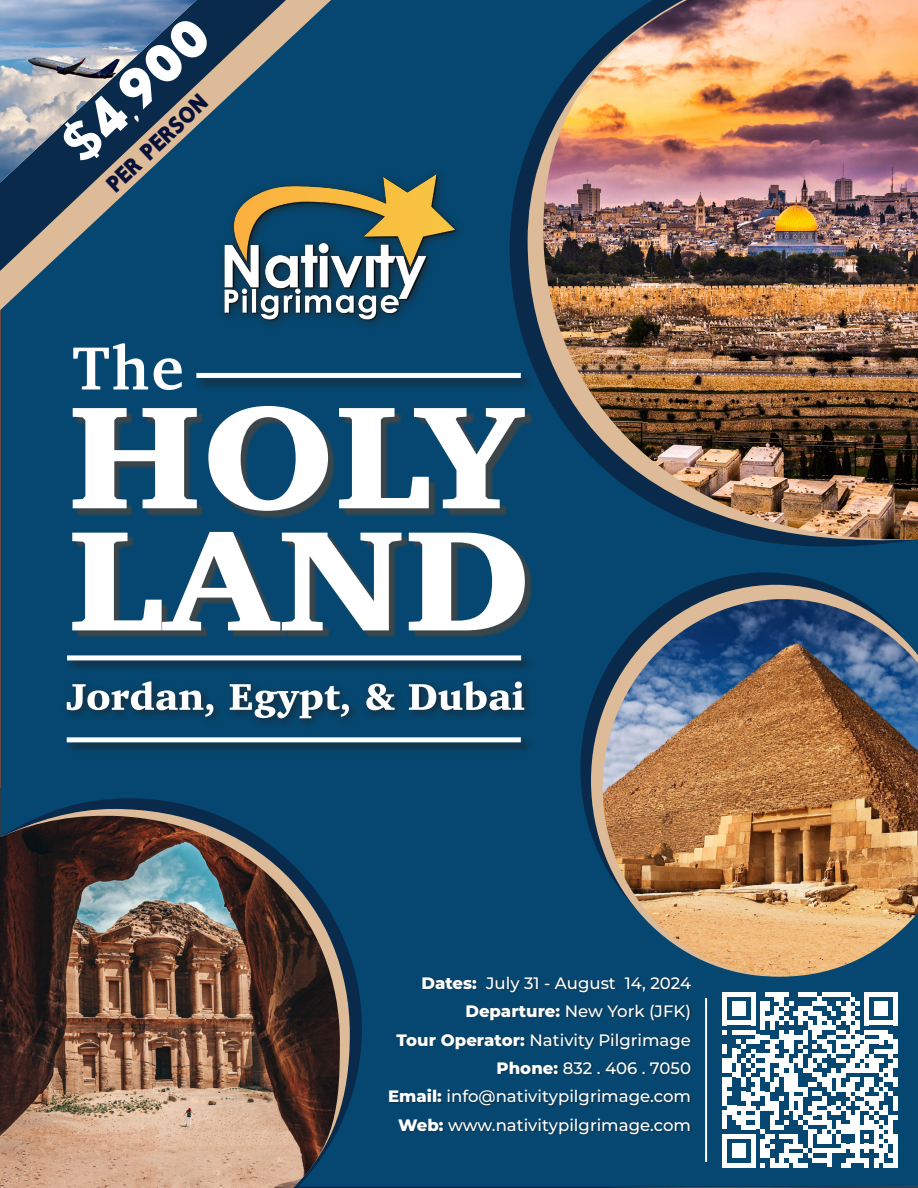
<style>
.page{position:relative;width:918px;height:1188px;background:#fff}
.page>*{position:absolute;margin:0;border:0;box-sizing:border-box;transform-origin:0 0}
.TRAVELLER{font:55.5px "Dustin Regular Filled";color:#fff}
.TRAVELLER-2{font:23.7px "Dustin Regular Filled";color:#081239}
.TITTLE{font:500 16.5px "Montserrat";color:#fff}
.s1{font-weight:800}
</style>
<div class="page">
<img style="left:1px;top:0;width:917px;height:1187px">
<svg style="left:0;top:0;width:331px;height:310px;background:#1f5574"></svg>
<svg style="left:0;top:0;width:286px;height:271px;background:#385a70"></svg>
<img style="left:0;top:0;width:197px;height:183px">
<svg style="left:580px;top:573px;width:338px;height:391px;background:#063f66"></svg>
<svg style="left:591px;top:585px;width:327px;height:392px;background:#3e5f73"></svg>
<img style="left:603px;top:599px;width:315px;height:378px">
<hr style="left:705px;top:998px;width:2px;height:164px;background:#fff">
<div style="left:390px;top:977px;width:303px;height:158px;background:#231f20;opacity:.5"></div>
<div style="left:65px;top:654px;width:468px;height:19px;background:#231f20;opacity:.75"></div>
<div style="left:67px;top:655px;width:454px;height:5px;background:#fff"></div>
<div style="left:194px;top:371px;width:339px;height:19px;background:#231f20;opacity:.75"></div>
<div style="left:196px;top:373px;width:325px;height:5px;background:#fff"></div>
<div style="left:65px;top:735px;width:468px;height:20px;background:#231f20;opacity:.75"></div>
<div style="left:67px;top:737px;width:454px;height:5px;background:#fff"></div>
<div style="left:76px;top:409px;width:457px;height:110px;background:#464644;opacity:.85"></div>
<svg style="left:73px;top:406px;width:452px;height:105px"></svg>
<div style="left:75px;top:535px;width:458px;height:103px;background:#464644;opacity:.85"></div>
<svg style="left:72px;top:532px;width:453px;height:98px"></svg>
<svg style="left:73px;top:343px;width:109px;height:47px"></svg>
<div style="left:61px;top:677px;width:474px;height:52px;background:#054770"></div>
<svg style="left:67px;top:681px;width:457px;height:37px"></svg>
<svg style="left:722px;top:992px;width:176px;height:175px"></svg>
<div style="left:893px;top:1134px;width:5px;height:33px;background:#fff"></div>
<img style="left:202px;top:158px;width:279px;height:175px">
<p class="TRAVELLER" style="left:53px;top:133px;width:181px;rotate:-44deg">$4,900</p>
<p class="TRAVELLER-2" style="left:103px;top:179px;width:130px;rotate:-44deg">PER PERSON</p>
<p class="TITTLE" style="left:421px;top:971px;width:271px"><span class="s1">Dates:</span> July 31 - August 14, 2024</p>
<p class="TITTLE" style="left:465px;top:1000px;width:227px"><span class="s1">Departure:</span> New York (JFK)</p>
<p class="TITTLE" style="left:397px;top:1028px;width:296px"><span class="s1">Tour Operator:</span> Nativity Pilgrimage</p>
<p class="TITTLE" style="left:496px;top:1057px;width:196px"><span class="s1">Phone:</span> 832 . 406 . 7050</p>
<p class="TITTLE" style="left:388px;top:1085px;width:305px"><span class="s1">Email:</span> info@nativitypilgrimage.com</p>
<p class="TITTLE" style="left:398px;top:1113px;width:295px"><span class="s1">Web:</span> www.nativitypilgrimage.com</p>
</div>
